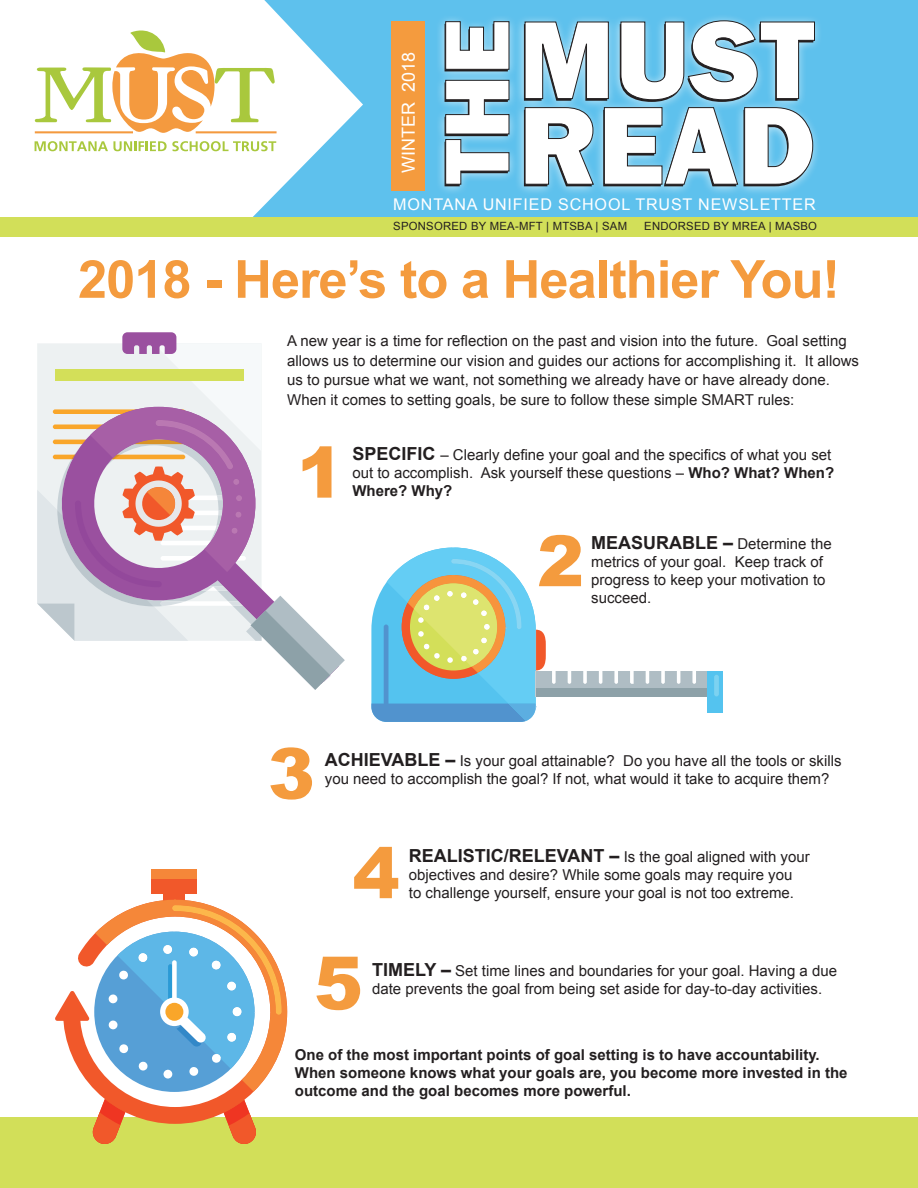
<style>
.page{position:relative;width:918px;height:1188px;background:#fff}
.page>*{position:absolute;margin:0;border:0;box-sizing:border-box;transform-origin:0 0}
.t1{font:900 73.5px "Arial";color:#f49b3e}
.t2{font:900 70.5px "Arial";color:#f49b3e}
.t3{font:700 52.5px "Arial";letter-spacing:-.02em;color:#f49b3e}
.t4{font:18px "Arial";color:#fff}
.t5{font:16.2px "Arial";letter-spacing:.05em;color:#fff}
.t6{font:15px/18px "Arial";color:#231f20}
.t7{font:700 15px/18px "Arial";color:#231f20}
.t8{font:11.4px "Arial";letter-spacing:.02em;color:#231f20}
.s1{font-weight:700;font-size:18px}
.s2{font-weight:700}
</style>
<div class="page">
<div style="left:0;top:0;width:918px;height:232px;background:#5ec1ed"></div>
<div style="left:392px;top:21px;width:33px;height:170px;background:#f49b3e"></div>
<div style="left:536px;top:671px;width:171px;height:26px;background:#afbdc4"></div>
<div style="left:536px;top:689px;width:171px;height:8px;background:#8da1a8"></div>
<div style="left:707px;top:671px;width:16px;height:42px;background:#54c3ef"></div>
<svg style="left:552px;top:671px;width:4px;height:13px"></svg>
<svg style="left:568px;top:671px;width:3px;height:13px"></svg>
<svg style="left:583px;top:671px;width:4px;height:13px"></svg>
<svg style="left:599px;top:671px;width:3px;height:13px"></svg>
<svg style="left:614px;top:671px;width:4px;height:13px"></svg>
<svg style="left:630px;top:671px;width:4px;height:13px"></svg>
<svg style="left:646px;top:671px;width:3px;height:13px"></svg>
<svg style="left:661px;top:671px;width:4px;height:13px"></svg>
<svg style="left:677px;top:671px;width:3px;height:13px"></svg>
<svg style="left:692px;top:671px;width:4px;height:13px"></svg>
<svg style="left:371px;top:548px;width:175px;height:174px;background:#9ac8c5"></svg>
<div style="left:714px;top:675px;width:5px;height:21px;background:#7cd2f1;border-radius:2px"></div>
<svg style="left:37px;top:332px;width:308px;height:358px"></svg>
<div style="left:0;top:1118px;width:918px;height:70px;background:#d2df59"></div>
<svg style="left:0;top:0;width:363px;height:217px;fill:#fff"></svg>
<div style="left:514px;top:14px;width:309px;height:182px;background:#fff;opacity:.75"></div>
<div style="left:435px;top:14px;width:82px;height:182px;background:#fff;opacity:.75"></div>
<svg style="left:35px;top:30px;width:240px;height:103px;background:#f2e2be"></svg>
<svg style="left:35px;top:141px;width:241px;height:10px;background:#dae7ad"></svg>
<hr style="left:35px;top:131px;width:98px;height:2px;background:#f49a3f">
<hr style="left:196px;top:131px;width:81px;height:2px;background:#f49a3f">
<svg style="left:524px;top:20px;width:291px;height:166px;background:#bad5e2"></svg>
<svg style="left:445px;top:21px;width:64px;height:165px;background:#bcd4de"></svg>
<div style="left:0;top:217px;width:918px;height:19px;background:#d2df59"></div>
<div style="left:164px;top:885px;width:21px;height:21px;background:#f1582a"></div>
<div style="left:152px;top:869px;width:45px;height:24px;background:#f1582a"></div>
<div style="left:152px;top:869px;width:45px;height:10px;background:#f58739"></div>
<svg style="left:54px;top:900px;width:233px;height:244px"></svg>
<p class="t4" style="left:397px;top:173px;width:123px;rotate:-90deg">WINTER 2018</p>
<p class="t5" style="left:393px;top:193px;width:424px">MONTANA UNIFIED SCHOOL TRUST NEWSLETTER</p>
<p class="t8" style="left:393px;top:219px;width:235px">SPONSORED BY MEA-MFT | MTSBA | SAM</p>
<p class="t8" style="left:644px;top:219px;width:174px">ENDORSED BY MREA | MASBO</p>
<p class="t3" style="left:78px;top:244px;width:763px">2018 - Here’s to a Healthier You!</p>
<p class="t6" style="left:287px;top:331px;width:573px;line-height:19.5px">A new year is a time for reflection on the past and vision into the future. Goal setting allows us to determine our vision and guides our actions for accomplishing it. It allows us to pursue what we want, not something we already have or have already done.<br>When it comes to setting goals, be sure to follow these simple SMART rules:</p>
<p class="t2" style="left:297px;top:421px;width:49px">1</p>
<p class="t6" style="left:352px;top:446px;width:483px"><span class="s1">SPECIFIC</span> – Clearly define your goal and the specifics of what you set out to accomplish. Ask yourself these questions – <span class="s2">Who? What? When?<br>Where? Why?</span></p>
<p class="t6" style="left:591px;top:535px;width:242px"><span class="s1">MEASURABLE –</span> Determine the metrics of your goal. Keep track of progress to keep your motivation to succeed.</p>
<p class="t2" style="left:537px;top:510px;width:49px">2</p>
<p class="t2" style="left:268px;top:722px;width:49px">3</p>
<p class="t6" style="left:325px;top:752px;width:518px"><span class="s1">ACHIEVABLE –</span> Is your goal attainable? Do you have all the tools or skills you need to accomplish the goal? If not, what would it take to acquire them?</p>
<p class="t2" style="left:353px;top:822px;width:49px">4</p>
<p class="t6" style="left:409px;top:848px;width:402px"><span class="s1">REALISTIC/RELEVANT –</span> Is the goal aligned with your</p>
<p class="t6" style="left:409px;top:866px;width:385px">objectives and desire? While some goals may require you</p>
<p class="t6" style="left:409px;top:884px;width:387px">to challenge yourself, ensure your goal is not too extreme.</p>
<p class="t1" style="left:314px;top:930px;width:51px">5</p>
<p class="t6" style="left:372px;top:962px;width:467px"><span class="s1">TIMELY –</span> Set time lines and boundaries for your goal. Having a due date prevents the goal from being set aside for day-to-day activities.</p>
<p class="t7" style="left:295px;top:1046px;width:554px">One of the most important points of goal setting is to have accountability.<br>When someone knows what your goals are, you become more invested in the outcome and the goal becomes more powerful.</p>
</div>
